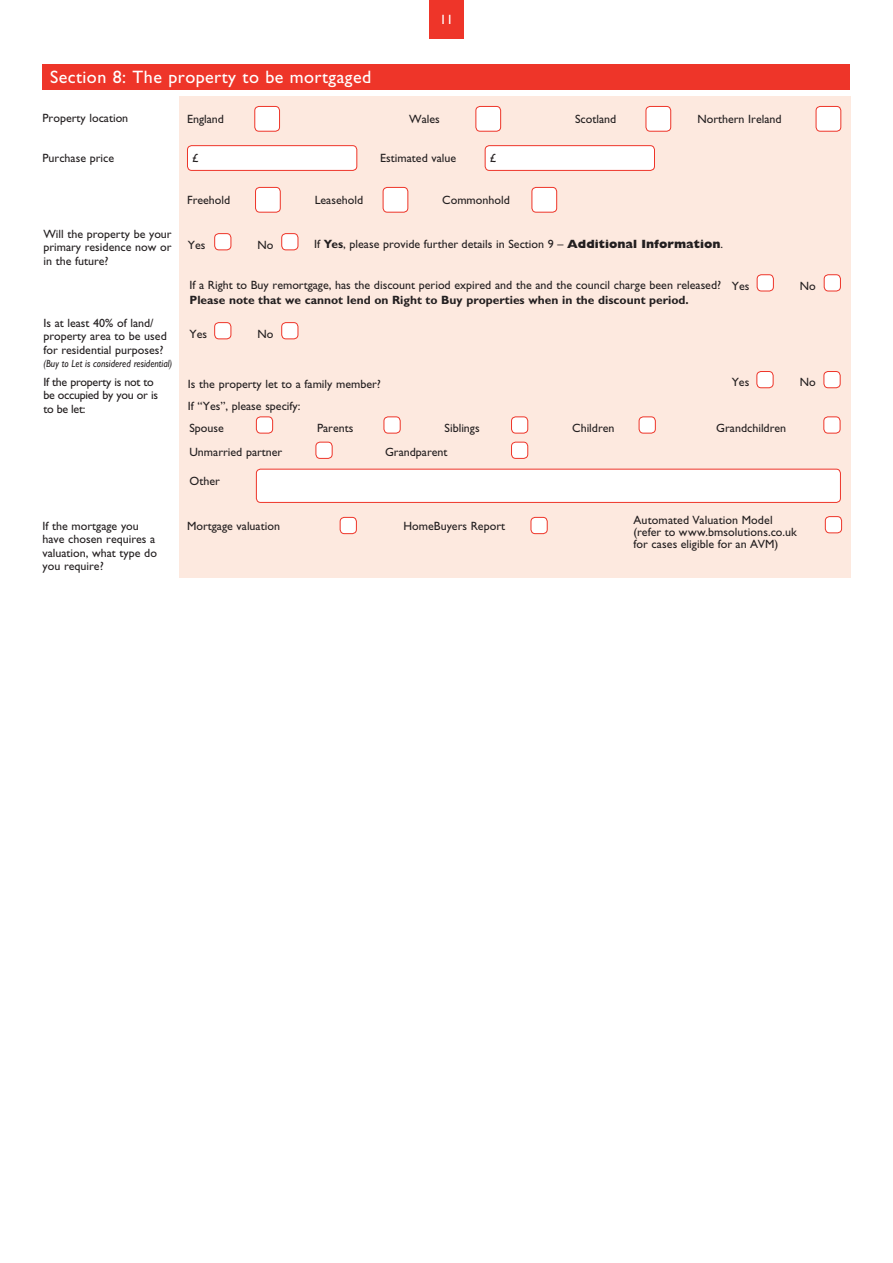
<style>
.page{position:relative;width:893px;height:1263px;background:#fff}
.page>*{position:absolute;margin:0;border:0;box-sizing:border-box;transform-origin:0 0}
.t1{font:18px "Gill Sans Std";letter-spacing:.025em;color:#fff}
.t2{font:13.5px "Gill Sans Std";color:#fff}
.t3{font:12px/13.5px "Gill Sans Std";color:#231f20}
.t4{font:700 12px "Gill Sans Std";color:#231f20}
.t5{font:12px/13.5px "Gill Sans Std";letter-spacing:-.025em;color:#231f20}
.t6{font:italic 10.5px "Gill Sans Std";color:#231f20;scale:.9 1}
.s1{font-weight:700}
.s2{font-weight:800}
</style>
<div class="page">
<div style="left:429px;top:0;width:34px;height:38px;background:#ee3529"></div>
<div style="left:179px;top:96px;width:671px;height:481px;background:#fde9df"></div>
<div style="left:255px;top:106px;width:25px;height:25px;background:#fff;border-radius:4px"></div>
<div style="left:254px;top:106px;width:26px;height:26px;border:1px solid #ee3529;border-radius:4px"></div>
<div style="left:476px;top:106px;width:25px;height:25px;background:#fff;border-radius:4px"></div>
<div style="left:475px;top:106px;width:26px;height:26px;border:1px solid #ee3529;border-radius:4px"></div>
<div style="left:646px;top:106px;width:25px;height:25px;background:#fff;border-radius:4px"></div>
<div style="left:646px;top:106px;width:25px;height:26px;border:1px solid #ee3529;border-radius:4px"></div>
<div style="left:816px;top:106px;width:25px;height:25px;background:#fff;border-radius:4px"></div>
<div style="left:816px;top:106px;width:25px;height:26px;border:1px solid #ee3529;border-radius:4px"></div>
<div style="left:256px;top:187px;width:24px;height:25px;background:#fff;border-radius:4px"></div>
<div style="left:255px;top:187px;width:26px;height:26px;border:1px solid #ee3529;border-radius:4px"></div>
<div style="left:383px;top:187px;width:25px;height:25px;background:#fff;border-radius:4px"></div>
<div style="left:383px;top:187px;width:25px;height:26px;border:1px solid #ee3529;border-radius:4px"></div>
<div style="left:532px;top:187px;width:25px;height:25px;background:#fff;border-radius:4px"></div>
<div style="left:532px;top:187px;width:25px;height:26px;border:1px solid #ee3529;border-radius:4px"></div>
<div style="left:43px;top:64px;width:807px;height:25px;background:#ee3529"></div>
<div style="left:187px;top:146px;width:170px;height:24px;background:#fff;border-radius:4px"></div>
<div style="left:187px;top:145px;width:170px;height:26px;border:1px solid #ee3529;border-radius:4px"></div>
<div style="left:485px;top:146px;width:169px;height:24px;background:#fff;border-radius:4px"></div>
<div style="left:485px;top:145px;width:170px;height:26px;border:1px solid #ee3529;border-radius:4px"></div>
<div style="left:256px;top:417px;width:17px;height:16px;background:#fff;border-radius:4px"></div>
<div style="left:256px;top:416px;width:17px;height:17px;border:1px solid #ee3529;border-radius:4px"></div>
<div style="left:384px;top:417px;width:16px;height:16px;background:#fff;border-radius:4px"></div>
<div style="left:384px;top:416px;width:17px;height:17px;border:1px solid #ee3529;border-radius:4px"></div>
<div style="left:511px;top:417px;width:17px;height:16px;background:#fff;border-radius:4px"></div>
<div style="left:511px;top:416px;width:17px;height:17px;border:1px solid #ee3529;border-radius:4px"></div>
<div style="left:639px;top:417px;width:16px;height:16px;background:#fff;border-radius:4px"></div>
<div style="left:639px;top:416px;width:17px;height:17px;border:1px solid #ee3529;border-radius:4px"></div>
<div style="left:824px;top:417px;width:16px;height:16px;background:#fff;border-radius:4px"></div>
<div style="left:823px;top:416px;width:17px;height:17px;border:1px solid #ee3529;border-radius:4px"></div>
<div style="left:511px;top:442px;width:17px;height:16px;background:#fff;border-radius:4px"></div>
<div style="left:511px;top:442px;width:17px;height:17px;border:1px solid #ee3529;border-radius:4px"></div>
<div style="left:316px;top:442px;width:16px;height:16px;background:#fff;border-radius:4px"></div>
<div style="left:316px;top:442px;width:17px;height:17px;border:1px solid #ee3529;border-radius:4px"></div>
<div style="left:256px;top:469px;width:584px;height:33px;background:#fff;border-radius:4px"></div>
<div style="left:256px;top:469px;width:585px;height:34px;border:1px solid #ee3529;border-radius:4px"></div>
<div style="left:757px;top:371px;width:16px;height:17px;background:#fff;border-radius:4px"></div>
<div style="left:756px;top:371px;width:17px;height:17px;border:1px solid #ee3529;border-radius:4px"></div>
<div style="left:824px;top:371px;width:16px;height:17px;background:#fff;border-radius:4px"></div>
<div style="left:823px;top:371px;width:17px;height:17px;border:1px solid #ee3529;border-radius:4px"></div>
<div style="left:215px;top:323px;width:16px;height:16px;background:#fff;border-radius:4px"></div>
<div style="left:214px;top:322px;width:17px;height:17px;border:1px solid #ee3529;border-radius:4px"></div>
<div style="left:282px;top:323px;width:16px;height:16px;background:#fff;border-radius:4px"></div>
<div style="left:281px;top:322px;width:17px;height:17px;border:1px solid #ee3529;border-radius:4px"></div>
<div style="left:757px;top:275px;width:16px;height:16px;background:#fff;border-radius:4px"></div>
<div style="left:757px;top:274px;width:17px;height:17px;border:1px solid #ee3529;border-radius:4px"></div>
<div style="left:824px;top:275px;width:16px;height:16px;background:#fff;border-radius:4px"></div>
<div style="left:824px;top:274px;width:17px;height:17px;border:1px solid #ee3529;border-radius:4px"></div>
<div style="left:215px;top:234px;width:16px;height:16px;background:#fff;border-radius:4px"></div>
<div style="left:214px;top:233px;width:17px;height:17px;border:1px solid #ee3529;border-radius:4px"></div>
<div style="left:282px;top:234px;width:16px;height:16px;background:#fff;border-radius:4px"></div>
<div style="left:281px;top:233px;width:17px;height:17px;border:1px solid #ee3529;border-radius:4px"></div>
<div style="left:340px;top:517px;width:16px;height:17px;background:#fff;border-radius:4px"></div>
<div style="left:340px;top:517px;width:17px;height:17px;border:1px solid #ee3529;border-radius:4px"></div>
<div style="left:531px;top:517px;width:16px;height:17px;background:#fff;border-radius:4px"></div>
<div style="left:531px;top:517px;width:17px;height:17px;border:1px solid #ee3529;border-radius:4px"></div>
<div style="left:825px;top:517px;width:17px;height:16px;background:#fff;border-radius:4px"></div>
<div style="left:825px;top:516px;width:17px;height:17px;border:1px solid #ee3529;border-radius:4px"></div>
<p class="t1" style="left:50px;top:66px;width:323px">Section 8: The property to be mortgaged</p>
<p class="t2" style="left:440px;top:11px;width:15px">11</p>
<p class="t3" style="left:43px;top:111px;width:87px">Property location</p>
<p class="t3" style="left:43px;top:151px;width:73px">Purchase price</p>
<p class="t3" style="left:380px;top:151px;width:77px">Estimated value</p>
<p class="t3" style="left:187px;top:112px;width:38px">England</p>
<p class="t3" style="left:409px;top:112px;width:32px">Wales</p>
<p class="t3" style="left:575px;top:112px;width:43px">Scotland</p>
<p class="t3" style="left:697px;top:112px;width:86px">Northern Ireland</p>
<p class="t3" style="left:192px;top:151px;width:8px">£</p>
<p class="t3" style="left:490px;top:151px;width:8px">£</p>
<p class="t3" style="left:187px;top:193px;width:45px">Freehold</p>
<p class="t3" style="left:315px;top:193px;width:50px">Leasehold</p>
<p class="t3" style="left:442px;top:193px;width:69px">Commonhold</p>
<p class="t3" style="left:43px;top:227px;width:130px;text-align:justify">Will the property be your primary residence now or in the future?</p>
<p class="t3" style="left:188px;top:238px;width:19px">Yes</p>
<p class="t3" style="left:257px;top:238px;width:17px">No</p>
<p class="t3" style="left:314px;top:237px;width:411px">If <span class="s1">Yes</span>, please provide further details in Section 9 – <span class="s2">Additional Information</span>.</p>
<p class="t3" style="left:43px;top:316px;width:125px">Is at least 40% of land/ property area to be used for residential purposes?</p>
<p class="t6" style="left:43px;top:358px;width:145px">(Buy to Let is considered residential)</p>
<p class="t3" style="left:189px;top:278px;width:533px">If a Right to Buy remortgage, has the discount period expired and the and the council charge been released?</p>
<p class="t4" style="left:189px;top:293px;width:501px">Please note that we cannot lend on Right to Buy properties when in the discount period.</p>
<p class="t3" style="left:189px;top:327px;width:19px">Yes</p>
<p class="t3" style="left:257px;top:327px;width:17px">No</p>
<p class="t3" style="left:732px;top:279px;width:19px">Yes</p>
<p class="t3" style="left:800px;top:279px;width:17px">No</p>
<p class="t5" style="left:43px;top:375px;width:116px">If the property is not to be occupied by you or is to be let:</p>
<p class="t3" style="left:188px;top:377px;width:194px">Is the property let to a family member?</p>
<p class="t3" style="left:732px;top:376px;width:19px">Yes</p>
<p class="t3" style="left:800px;top:376px;width:17px">No</p>
<p class="t3" style="left:188px;top:399px;width:114px">If “Yes”, please specify:</p>
<p class="t3" style="left:189px;top:421px;width:36px">Spouse</p>
<p class="t3" style="left:317px;top:421px;width:38px">Parents</p>
<p class="t3" style="left:445px;top:421px;width:37px">Siblings</p>
<p class="t3" style="left:572px;top:421px;width:44px">Children</p>
<p class="t3" style="left:716px;top:421px;width:72px">Grandchildren</p>
<p class="t3" style="left:189px;top:445px;width:94px">Unmarried partner</p>
<p class="t3" style="left:385px;top:445px;width:64px">Grandparent</p>
<p class="t3" style="left:189px;top:474px;width:32px">Other</p>
<p class="t3" style="left:43px;top:519px;width:116px">If the mortgage you have chosen requires a valuation, what type do you require?</p>
<p class="t3" style="left:187px;top:519px;width:94px">Mortgage valuation</p>
<p class="t3" style="left:404px;top:519px;width:103px">HomeBuyers Report</p>
<p class="t3" style="left:634px;top:514px;width:165px;line-height:12px">Automated Valuation Model (refer to www.bmsolutions.co.uk for cases eligible for an AVM)</p>
</div>
